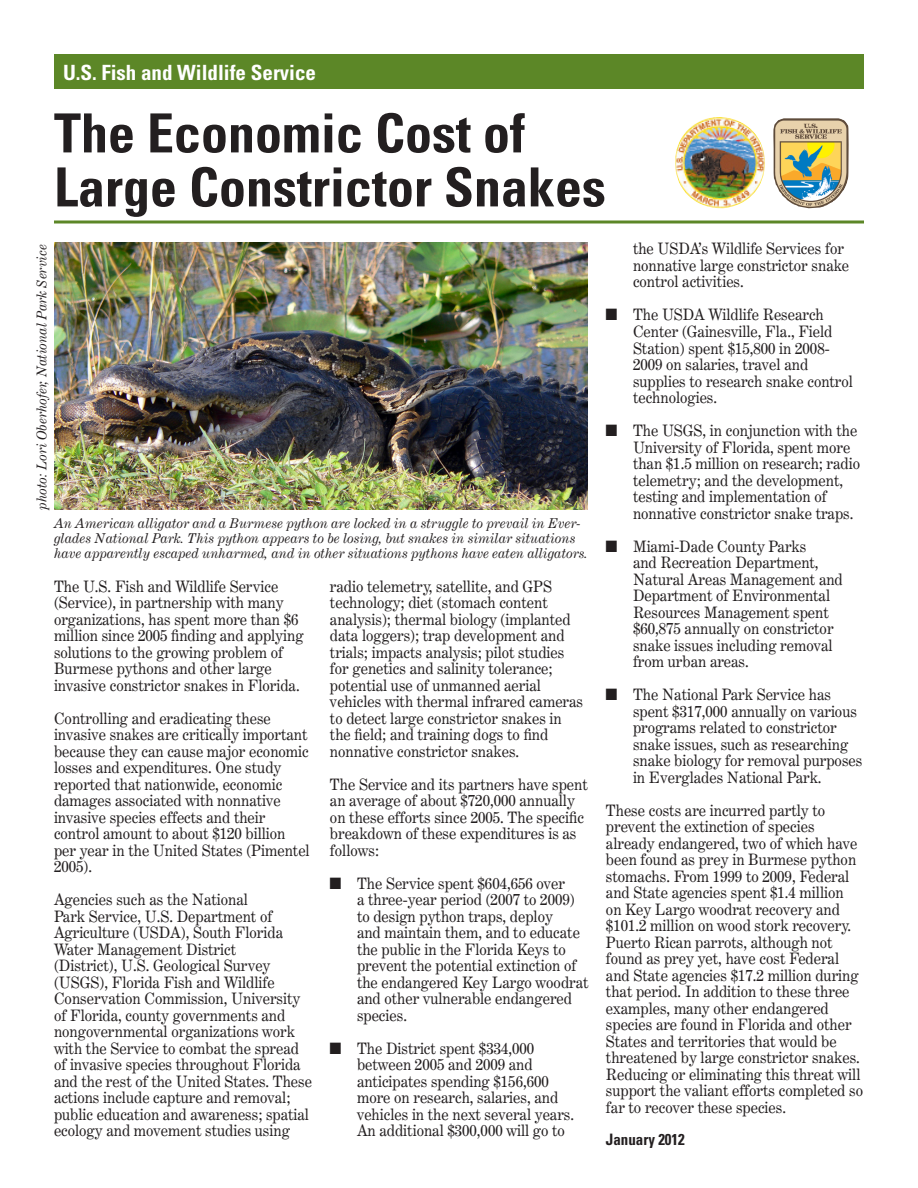
<style>
.page{position:relative;width:918px;height:1188px;background:#fff}
.page>*{position:absolute;margin:0;border:0;box-sizing:border-box;transform-origin:0 0}
.t1{font:700 condensed 54px "Univers";color:#231f20}
.t2{font:700 condensed 21px "Univers";color:#fff}
.t3{font:15.75px/16.5px "Century Expanded BT";color:#231f20;scale:.95 1}
.t4{font:700 condensed 15.75px "Univers";color:#231f20;scale:.95 1}
.t5{font:italic 13.5px/15px "Century Expanded BT";color:#231f20}
.s1{font-family:"Monotype Sorts"}
</style>
<div class="page">
<div style="left:54px;top:55px;width:809px;height:34px;background:#5c8727"></div>
<svg style="left:54px;top:220px;width:810px;height:4px"></svg>
<img style="left:54px;top:242px;width:534px;height:267px">
<img style="left:675px;top:117px;width:90px;height:91px">
<img style="left:773px;top:118px;width:76px;height:90px">
<p class="t2" style="left:63px;top:59px;width:255px">U.S. Fish and Wildlife Service</p>
<p class="t1" style="left:54px;top:100px;width:472px">The Economic Cost of</p>
<p class="t1" style="left:54px;top:154px;width:553px">Large Constrictor Snakes</p>
<p class="t5" style="left:34px;top:510px;width:267px;rotate:-90deg">photo: Lori Oberhofer, National Park Service</p>
<p class="t5" style="left:54px;top:515px;width:535px">An American alligator and a Burmese python are locked in a struggle to prevail in Ever&shy;glades National Park. This python appears to be losing, but snakes in similar situations have apparently escaped unharmed, and in other situations pythons have eaten alligators.</p>
<p class="t3" style="left:54px;top:578px;width:264px">The U.S. Fish and Wildlife Service (Service), in partnership with many organizations, has spent more than $6 million since 2005 finding and applying solutions to the growing problem of Burmese pythons and other large invasive constrictor snakes in Florida.</p>
<p class="t3" style="left:54px;top:710px;width:271px">Controlling and eradicating these invasive snakes are critically important because they can cause major economic losses and expenditures. One study reported that nationwide, economic damages associated with nonnative invasive species effects and their control amount to about $120 billion per year in the United States (Pimentel 2005).</p>
<p class="t3" style="left:54px;top:891px;width:243px">Agencies such as the National<br>Park Service, U.S. Department of<br>Agriculture (USDA), South Florida</p>
<p class="t3" style="left:54px;top:941px;width:273px">Water Management District<br>(District), U.S. Geological Survey (USGS), Florida Fish and Wildlife Conservation Commission, University of Florida, county governments and nongovernmental organizations work with the Service to combat the spread of invasive species throughout Florida and the rest of the United States. These actions include capture and removal; public education and awareness; spatial ecology and movement studies using</p>
<p class="t3" style="left:330px;top:578px;width:268px">radio telemetry, satellite, and GPS technology; diet (stomach content analysis); thermal biology (implanted data loggers); trap development and trials; impacts analysis; pilot studies for genetics and salinity tolerance; potential use of unmanned aerial vehicles with thermal infrared cameras to detect large constrictor snakes in the field; and training dogs to find nonnative constrictor snakes.</p>
<p class="t3" style="left:330px;top:776px;width:273px">The Service and its partners have spent an average of about $720,000 annually on these efforts since 2005. The specific breakdown of these expenditures is as follows:</p>
<p class="t3" style="left:357px;top:875px;width:245px;text-indent:-27px"><span class="s1">N</span> The Service spent $604,656 over<br>a three-year period (2007 to 2009) to design python traps, deploy<br>and maintain them, and to educate the public in the Florida Keys to prevent the potential extinction of the endangered Key Largo woodrat and other vulnerable endangered species.</p>
<p class="t3" style="left:357px;top:1040px;width:230px;text-indent:-27px"><span class="s1">N</span> The District spent $334,000 between 2005 and 2009 and anticipates spending $156,600 more on research, salaries, and vehicles in the next several years.<br>An additional $300,000 will go to</p>
<p class="t3" style="left:633px;top:240px;width:229px">the USDA’s Wildlife Services for nonnative large constrictor snake control activities.</p>
<p class="t3" style="left:633px;top:306px;width:233px;text-indent:-27px"><span class="s1">N</span> The USDA Wildlife Research<br>Center (Gainesville, Fla., Field<br>Station) spent $15,800 in 2008-<br>2009 on salaries, travel and supplies to research snake control technologies.</p>
<p class="t3" style="left:633px;top:422px;width:241px;text-indent:-27px"><span class="s1">N</span> The USGS, in conjunction with the University of Florida, spent more than $1.5 million on research; radio telemetry; and the development, testing and implementation of nonnative constrictor snake traps.</p>
<p class="t3" style="left:633px;top:538px;width:222px;text-indent:-27px"><span class="s1">N</span> Miami-Dade County Parks<br>and Recreation Department,<br>Natural Areas Management and<br>Department of Environmental<br>Resources Management spent $60,875 annually on constrictor snake issues including removal from urban areas.</p>
<p class="t3" style="left:633px;top:686px;width:243px;text-indent:-27px"><span class="s1">N</span> The National Park Service has spent $317,000 annually on various programs related to constrictor snake issues, such as researching snake biology for removal purposes in Everglades National Park.</p>
<p class="t3" style="left:606px;top:802px;width:272px">These costs are incurred partly to prevent the extinction of species already endangered, two of which have been found as prey in Burmese python stomachs. From 1999 to 2009, Federal and State agencies spent $1.4 million on Key Largo woodrat recovery and $101.2 million on wood stork recovery.<br>Puerto Rican parrots, although not found as prey yet, have cost Federal and State agencies $17.2 million during that period. In addition to these three examples, many other endangered species are found in Florida and other States and territories that would be threatened by large constrictor snakes.<br>Reducing or eliminating this threat will support the valiant efforts completed so far to recover these species.</p>
<p class="t4" style="left:606px;top:1130px;width:85px">January 2012</p>
</div>
